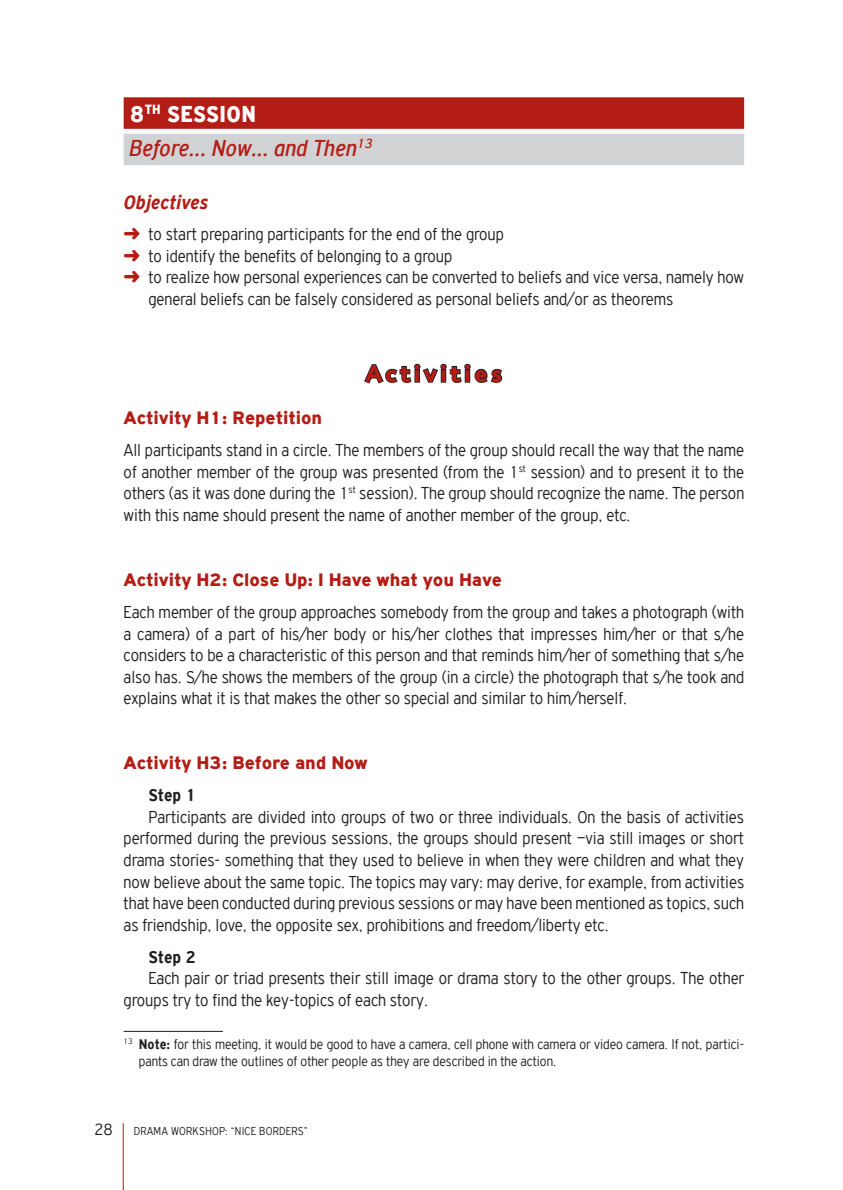
<style>
.page{position:relative;width:843px;height:1190px;background:#fff}
.page>*{position:absolute;margin:0;border:0;box-sizing:border-box;transform-origin:0 0}
.t1{font:italic 24.5px "PF Highway Gothic Condensed";color:#b41d15}
.t2{font:900 condensed 24.5px "PF Highway Gothic";letter-spacing:.02em;color:#fff}
.t3{font:900 24.5px "PF Textbook";letter-spacing:.095em;color:#b41d15}
.t4{font:italic 700 21px "PF Highway Gothic Condensed";color:#b41d15}
.t5{font:900 19.25px "PF Highway Gothic";color:#b41d15}
.t6{font:300 condensed 18.38px/21.5px "PF Highway Gothic";color:#231f20;text-align:justify}
.t7{font:700 18.38px "PF Highway Gothic Condensed";color:#231f20}
.t8{font:300 condensed 14.88px/17.5px "PF Highway Gothic";color:#231f20}
.t9{font:300 condensed 12.25px "PF Highway Gothic";letter-spacing:.02em;color:#231f20}
.s1{color:#b41d15}
.s2{font-family:"PF Highway Gothic Condensed";font-weight:700;font-stretch:normal}
.s3{font-size:17.5px}
</style>
<div class="page">
<hr style="left:123px;top:1123px;width:1px;height:67px;background:#b41d15">
<div style="left:124px;top:97px;width:620px;height:32px;background:#b41d15"></div>
<div style="left:124px;top:134px;width:620px;height:31px;background:#d1d2d4"></div>
<svg style="left:364px;top:363px;width:139px;height:21px"></svg>
<hr style="left:124px;top:1031px;width:99px;height:1px;background:#231f20">
<h1 class="t2" style="left:130px;top:100px;width:125px">8<sup>TH</sup> SESSION</h1>
<h1 class="t1" style="left:129px;top:135px;width:245px">Before… Now… and Then<sup>13</sup></h1>
<p class="t4" style="left:124px;top:191px;width:86px">Objectives</p>
<p class="t6" style="left:124px;top:223px;width:382px"><span class="s1">➜</span> to start preparing participants for the end of the group</p>
<p class="t6" style="left:124px;top:245px;width:330px"><span class="s1">➜</span> to identify the benefits of belonging to a group</p>
<p class="t6" style="left:124px;top:266px;width:622px"><span class="s1">➜</span> to realize how personal experiences can be converted to beliefs and vice versa, namely how</p>
<p class="t6" style="left:148px;top:288px;width:526px">general beliefs can be falsely considered as personal beliefs and/or as theorems</p>
<h1 class="t3" style="left:365px;top:359px;width:139px">Activities</h1>
<p class="t5" style="left:124px;top:407px;width:200px">Activity H1: Repetition</p>
<p class="t6" style="left:124px;top:440px;width:622px">All participants stand in a circle. The members of the group should recall the way that the name of another member of the group was presented (from the 1<sup>st</sup> session) and to present it to the others (as it was done during the 1<sup>st</sup> session). The group should recognize the name. The person with this name should present the name of another member of the group, etc.</p>
<p class="t5" style="left:124px;top:568px;width:379px">Activity H2: Close Up: Ι Have what you Have</p>
<p class="t6" style="left:124px;top:601px;width:622px">Each member of the group approaches somebody from the group and takes a photograph (with a camera) of a part of his/her body or his/her clothes that impresses him/her or that s/he considers to be a characteristic of this person and that reminds him/her of something that s/he also has. S/he shows the members of the group (in a circle) the photograph that s/he took and explains what it is that makes the other so special and similar to him/herself.</p>
<p class="t5" style="left:124px;top:752px;width:245px">Activity H3: Before and Now</p>
<p class="t7" style="left:148px;top:785px;width:49px">Step 1</p>
<p class="t6" style="left:124px;top:806px;width:622px;text-indent:25px">Participants are divided into groups of two or three individuals. On the basis of activities performed during the previous sessions, the groups should present –via still images or short drama stories- something that they used to believe in when they were children and what they now believe about the same topic. The topics may vary: may derive, for example, from activities that have been conducted during previous sessions or may have been mentioned as topics, such as friendship, love, the opposite sex, prohibitions and freedom/liberty etc.</p>
<p class="t7" style="left:148px;top:947px;width:49px">Step 2</p>
<p class="t6" style="left:124px;top:967px;width:622px;text-indent:25px">Each pair or triad presents their still image or drama story to the other groups. The other groups try to find the key-topics of each story.</p>
<p class="t8" style="left:139px;top:1035px;width:606px;text-indent:-15px"><sup>13</sup> <span class="s2">Note:</span> for this meeting, it would be good to have a camera, cell phone with camera or video camera. If not, partici&shy;pants can draw the outlines of other people as they are described in the action.</p>
<p class="t9" style="left:94px;top:1124px;width:54px"><span class="s3">28</span> Drama</p>
<p class="t9" style="left:171px;top:1124px;width:16px">Workshop</p>
<p class="t9" style="left:225px;top:1124px;width:48px">: “Nice Borders</p>
<p class="t9" style="left:304px;top:1124px;width:5px">”</p>
</div>
